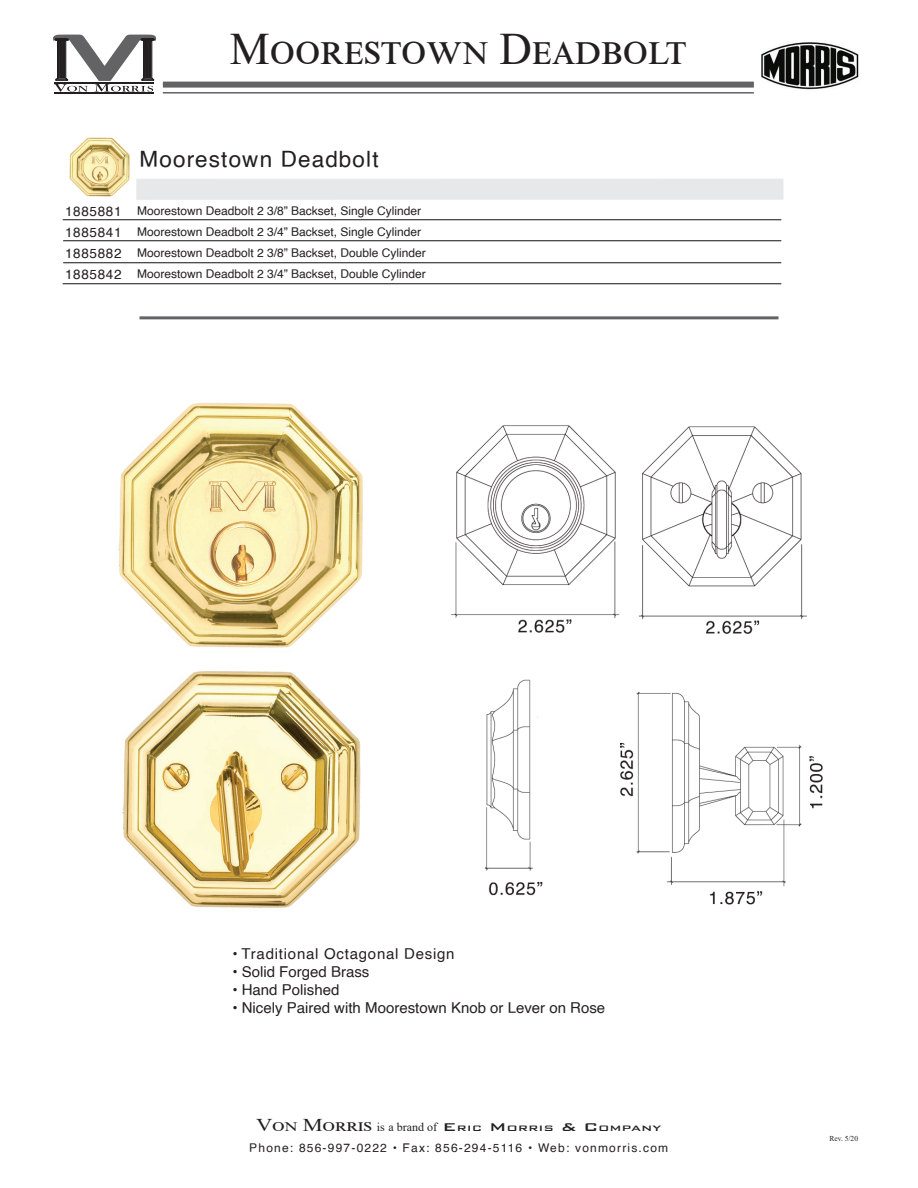
<style>
.page{position:relative;width:918px;height:1188px;background:#fff}
.page>*{position:absolute;margin:0;border:0;box-sizing:border-box;transform-origin:0 0}
.t1{font:45px "Times New Roman";color:#231f20}
.t2{font:22.5px "Helvetica";letter-spacing:.05em;color:#231f20}
.t3{font:15px "Helvetica";color:#231f20}
.t4{font:15px "Helvetica";letter-spacing:.05em;color:#231f20}
.t5{font:13.5px/21px "Helvetica";letter-spacing:.05em;color:#231f20;text-align:justify}
.t6{font:12px/21px "Helvetica";color:#231f20}
.t7{font:12px "Helvetica";letter-spacing:.1em;color:#231f20}
.t8{font:500 10.5px "Bank Gothic BT";letter-spacing:-.01em;color:#231f20;scale:1.25 1}
.t9{font:7.5px "Times New Roman";color:#231f20}
.s1{font-family:"Times New Roman";font-weight:400;font-size:18px}
.s2{font-family:"Times New Roman";font-weight:400;font-size:12px}
.s3{font-size:15px}
</style>
<div class="page">
<div style="left:137px;top:179px;width:646px;height:20px;background:#e7e8e9"></div>
<div style="left:136px;top:179px;width:647px;height:21px;border:2px solid #e7e8e9"></div>
<hr style="left:63px;top:220px;width:718px;height:1px;background:#231f20">
<hr style="left:63px;top:241px;width:718px;height:1px;background:#231f20">
<hr style="left:63px;top:263px;width:718px;height:1px;background:#231f20">
<hr style="left:63px;top:284px;width:718px;height:1px;background:#231f20">
<img style="left:69px;top:137px;width:61px;height:60px">
<hr style="left:163px;top:92px;width:591px;height:2px;background:#636366">
<div style="left:163px;top:82px;width:591px;height:6px;background:#636366"></div>
<hr style="left:54px;top:92px;width:100px;height:2px;background:#231f20">
<svg style="left:53px;top:34px;width:104px;height:58px"></svg>
<img style="left:761px;top:42px;width:98px;height:48px">
<hr style="left:140px;top:316px;width:638px;height:3px;background:#636366">
<img style="left:122px;top:671px;width:239px;height:237px">
<img style="left:118px;top:402px;width:245px;height:246px">
<img style="left:451px;top:426px;width:372px;height:479px">
<h1 class="t1" style="left:230px;top:17px;width:459px">MOORESTOWN DEADBOLT</h1>
<p class="t5" style="left:65px;top:201px;width:58px">1885881<br>1885841<br>1885882<br>1885842</p>
<h2 class="t2" style="left:140px;top:142px;width:241px">Moorestown Deadbolt</h2>
<p class="t6" style="left:137px;top:201px;width:290px">Moorestown Deadbolt 2 3/8” Backset, Single Cylinder Moorestown Deadbolt 2 3/4” Backset, Single Cylinder Moorestown Deadbolt 2 3/8” Backset, Double Cylinder Moorestown Deadbolt 2 3/4” Backset, Double Cylinder</p>
<p class="t4" style="left:232px;top:942px;width:224px">• Traditional Octagonal Design</p>
<p class="t3" style="left:232px;top:960px;width:138px">• Solid Forged Brass</p>
<p class="t3" style="left:232px;top:978px;width:108px">• Hand Polished</p>
<p class="t3" style="left:232px;top:996px;width:374px">• Nicely Paired with Moorestown Knob or Lever on Rose</p>
<p class="t8" style="left:256px;top:1123px;width:326px"><span class="s1">VON MORRIS</span> <span class="s2">is a brand of</span> <span class="s3">E</span>RIC <span class="s3">M</span>ORRIS <span class="s3">&amp; C</span>OMPANY</p>
<p class="t7" style="left:249px;top:1139px;width:420px">Phone: 856-997-0222 • Fax: 856-294-5116 • Web: vonmorris.com</p>
<p class="t9" style="left:829px;top:1133px;width:30px">Rev. 5/20</p>
</div>
